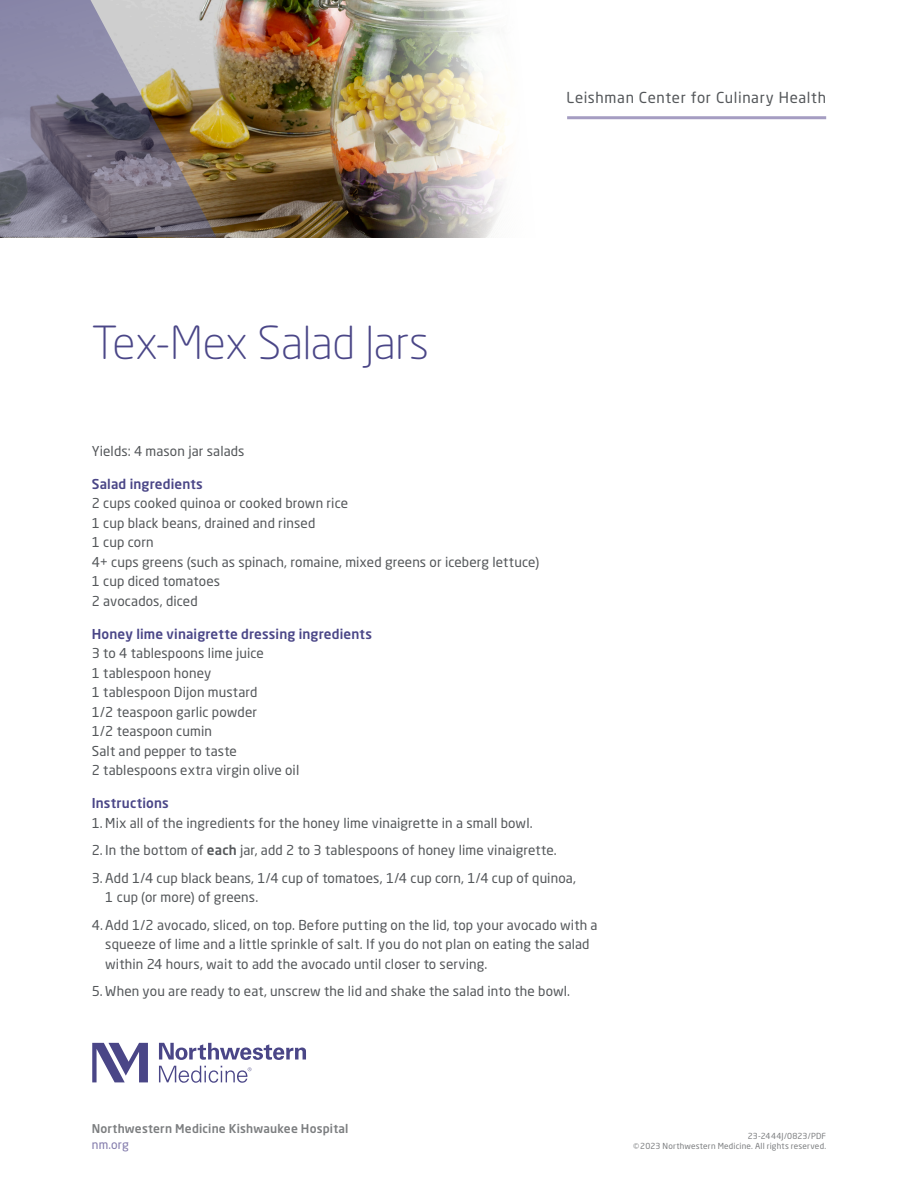
<style>
.page{position:relative;width:918px;height:1188px;background:#fff}
.page>*{position:absolute;margin:0;border:0;box-sizing:border-box;transform-origin:0 0}
.NM_-_Flyer_-_Title{font:300 45px "Neo Sans Pro";letter-spacing:-.01em;color:#4a4687}
.t1{font:15px "Neo Sans Pro";letter-spacing:.045em;color:#54575a}
.Body_Numbered{font:13.5px/19.5px "Neo Sans Pro";letter-spacing:.01em;color:#54575a}
.NM_-_Body_Copy{font:13.5px "Neo Sans Pro";letter-spacing:.01em;color:#54575a}
.NM_-_Body_Copy-2{font:500 13.5px "Neo Sans Pro";letter-spacing:.01em;color:#4a4687}
.NM_-_Body_Subhead_-_Level_1{font:500 13.5px "Neo Sans Pro";letter-spacing:.01em;color:#4a4687}
.NM_-_Body_Subhead_-_Level_1-2{font:13.5px "Neo Sans Pro";letter-spacing:.005em;color:#54575a}
.NM_-_Flyer_-_Contact_Info{font:500 12px/16.5px "Neo Sans Pro";letter-spacing:.015em;color:#7c7e80}
.NM_-_Signature_Copyright__left{font:8.25px "Neo Sans Pro";letter-spacing:.025em;color:#7c7e80}
.s1{font-weight:500}
.s2{font-weight:400;color:#8179aa}
</style>
<div class="page">
<img style="left:216px;top:0;width:139px;height:237px">
<img style="left:355px;top:0;width:472px;height:238px">
<svg style="left:0;top:0;width:216px;height:237px;background:#89838c"></svg>
<hr style="left:567px;top:116px;width:259px;height:3px;background:#a59dc2">
<svg style="left:159px;top:1043px;width:147px;height:17px"></svg>
<svg style="left:92px;top:1043px;width:56px;height:39px"></svg>
<svg style="left:159px;top:1066px;width:92px;height:17px"></svg>
<p class="NM_-_Flyer_-_Title" style="left:92px;top:316px;width:339px">Tex-Mex Salad Jars</p>
<p class="t1" style="left:567px;top:89px;width:261px">Leishman Center for Culinary Health</p>
<p class="NM_-_Body_Subhead_-_Level_1-2" style="left:92px;top:442px;width:154px">Yields: 4 mason jar salads</p>
<p class="NM_-_Body_Subhead_-_Level_1" style="left:92px;top:475px;width:113px">Salad ingredients</p>
<p class="NM_-_Body_Copy" style="left:92px;top:495px;width:258px">2 cups cooked quinoa or cooked brown rice</p>
<p class="NM_-_Body_Copy" style="left:92px;top:514px;width:225px">1 cup black beans, drained and rinsed</p>
<p class="NM_-_Body_Copy" style="left:92px;top:534px;width:63px">1 cup corn</p>
<p class="NM_-_Body_Copy" style="left:92px;top:553px;width:449px">4+ cups greens (such as spinach, romaine, mixed greens or iceberg lettuce)</p>
<p class="NM_-_Body_Copy" style="left:92px;top:573px;width:130px">1 cup diced tomatoes</p>
<p class="NM_-_Body_Copy" style="left:92px;top:592px;width:107px">2 avocados, diced</p>
<p class="NM_-_Body_Copy-2" style="left:92px;top:625px;width:282px">Honey lime vinaigrette dressing ingredients</p>
<p class="NM_-_Body_Copy" style="left:92px;top:645px;width:174px">3 to 4 tablespoons lime juice</p>
<p class="NM_-_Body_Copy" style="left:92px;top:664px;width:121px">1 tablespoon honey</p>
<p class="NM_-_Body_Copy" style="left:92px;top:684px;width:167px">1 tablespoon Dijon mustard</p>
<p class="NM_-_Body_Copy" style="left:92px;top:703px;width:167px">1/2 teaspoon garlic powder</p>
<p class="NM_-_Body_Copy" style="left:92px;top:723px;width:122px">1/2 teaspoon cumin</p>
<p class="NM_-_Body_Copy" style="left:92px;top:742px;width:147px">Salt and pepper to taste</p>
<p class="NM_-_Body_Copy" style="left:92px;top:762px;width:209px">2 tablespoons extra virgin olive oil</p>
<p class="NM_-_Body_Subhead_-_Level_1" style="left:92px;top:795px;width:78px">Instructions</p>
<p class="Body_Numbered" style="left:92px;top:813px;width:442px">1. Mix all of the ingredients for the honey lime vinaigrette in a small bowl.</p>
<p class="Body_Numbered" style="left:92px;top:840px;width:466px">2. In the bottom of <span class="s1">each</span> jar, add 2 to 3 tablespoons of honey lime vinaigrette.</p>
<p class="Body_Numbered" style="left:105px;top:868px;width:472px;text-indent:-13px">3. Add 1/4 cup black beans, 1/4 cup of tomatoes, 1/4 cup corn, 1/4 cup of quinoa,<br>1 cup (or more) of greens.</p>
<p class="Body_Numbered" style="left:105px;top:915px;width:494px;text-indent:-13px">4. Add 1/2 avocado, sliced, on top. Before putting on the lid, top your avocado with a squeeze of lime and a little sprinkle of salt. If you do not plan on eating the salad within 24 hours, wait to add the avocado until closer to serving.</p>
<p class="Body_Numbered" style="left:92px;top:982px;width:480px">5. When you are ready to eat, unscrew the lid and shake the salad into the bowl.</p>
<p class="NM_-_Flyer_-_Contact_Info" style="left:92px;top:1120px;width:258px">Northwestern Medicine Kishwaukee Hospital <span class="s2">nm.org</span></p>
<p class="NM_-_Signature_Copyright__left" style="left:748px;top:1131px;width:80px">23-2444J/0823/PDF</p>
<p class="NM_-_Signature_Copyright__left" style="left:633px;top:1141px;width:195px">©2023 Northwestern Medicine. All rights reserved.</p>
</div>
